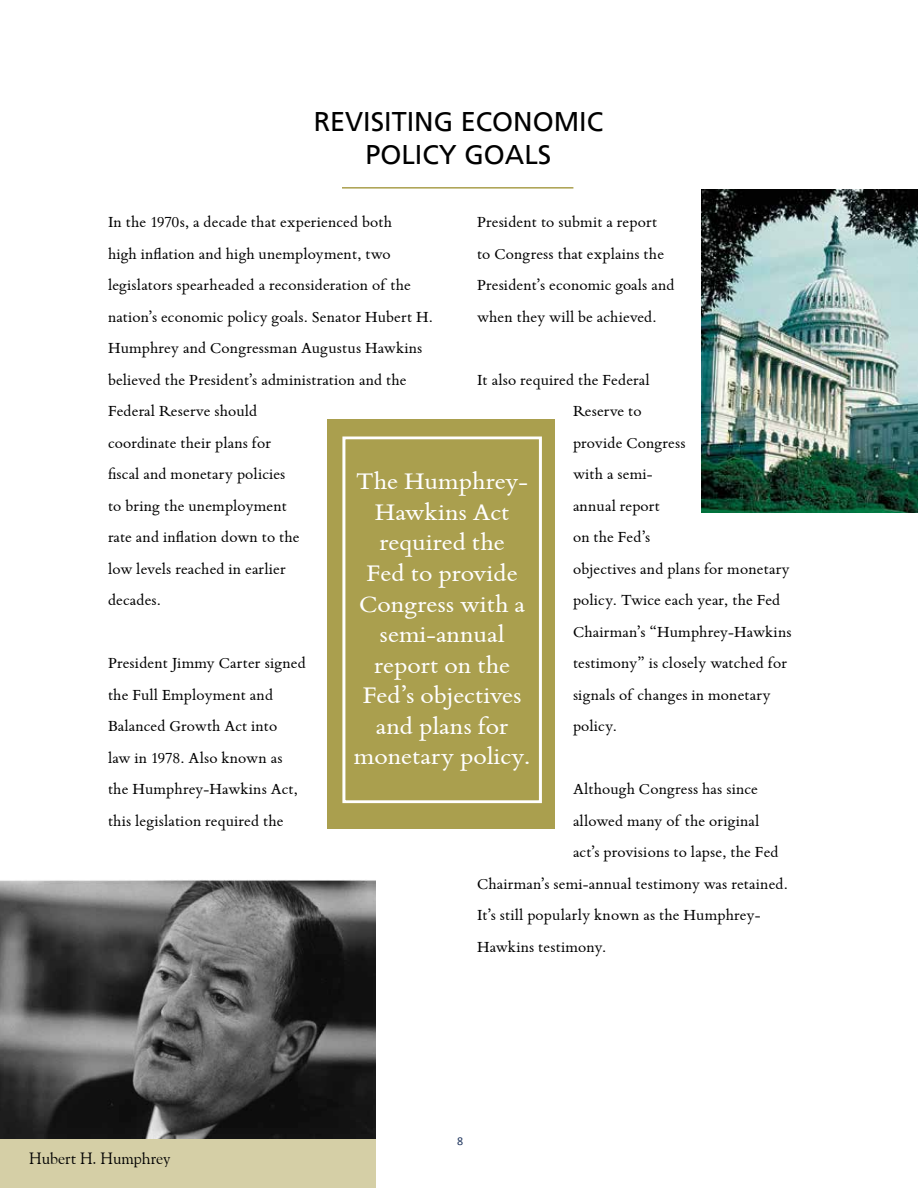
<style>
.page{position:relative;width:918px;height:1188px;background:#fff}
.page>*{position:absolute;margin:0;border:0;box-sizing:border-box;transform-origin:0 0}
.t1{font:27px/33px "Frutiger LT";color:#000;text-align:center}
.t2{font:25.5px/30.6px "Bembo";color:#fff;text-align:center;scale:1.06 1}
.t3{font:16.5px/31.5px "Bembo";letter-spacing:.01em;color:#000}
.t4{font:16.2px "Goudy Old Style BT";color:#000}
.t5{font:12px "Calibri";color:#1f355e}
</style>
<div class="page">
<div style="left:327px;top:419px;width:228px;height:409px;background:#aa9f4e"></div>
<div style="left:342px;top:436px;width:200px;height:367px;border:3px solid #fff"></div>
<hr style="left:342px;top:187px;width:231px;height:2px;background:#aa9f4e">
<img style="left:701px;top:189px;width:217px;height:324px">
<img style="left:0;top:880px;width:376px;height:260px">
<div style="left:0;top:1140px;width:376px;height:48px;background:#d5cfa6"></div>
<h1 class="t1" style="left:314px;top:105px;width:289px">REVISITING ECONOMIC<br>POLICY GOALS</h1>
<p class="t3" style="left:477px;top:207px;width:199px">President to submit a report to Congress that explains the<br>President’s economic goals and when they will be achieved.</p>
<p class="t3" style="left:108px;top:207px;width:327px">In the 1970s, a decade that experienced both<br>high inflation and high unemployment, two legislators spearheaded a reconsideration of the nation’s economic policy goals. Senator Hubert H.<br>Humphrey and Congressman Augustus Hawkins believed the President’s administration and the Federal Reserve should<br>coordinate their plans for<br>fiscal and monetary policies<br>to bring the unemployment<br>rate and inflation down to the<br>low levels reached in earlier<br>decades.</p>
<p class="t3" style="left:573px;top:364px;width:220px;text-indent:-96px">It also required the Federal<br>Reserve to<br>provide Congress<br>with a semi-<br>annual report<br>on the Fed’s<br>objectives and plans for monetary policy. Twice each year, the Fed<br>Chairman’s “Humphrey-Hawkins testimony” is closely watched for signals of changes in monetary policy.</p>
<h2 class="t2" style="left:354px;top:466px;width:168px">The Humphrey-<br>Hawkins Act required the<br>Fed to provide<br>Congress with a semi-annual report on the<br>Fed’s objectives and plans for monetary policy.</h2>
<p class="t3" style="left:108px;top:648px;width:199px">President Jimmy Carter signed the Full Employment and<br>Balanced Growth Act into<br>law in 1978. Also known as the Humphrey-Hawkins Act, this legislation required the</p>
<p class="t3" style="left:573px;top:774px;width:186px">Although Congress has since</p>
<p class="t3" style="left:573px;top:805px;width:188px">allowed many of the original</p>
<p class="t3" style="left:573px;top:837px;width:207px">act’s provisions to lapse, the Fed</p>
<p class="t3" style="left:477px;top:868px;width:313px">Chairman’s semi-annual testimony was retained.</p>
<p class="t3" style="left:477px;top:900px;width:285px">It’s still popularly known as the Humphrey-</p>
<p class="t3" style="left:477px;top:931px;width:131px">Hawkins testimony.</p>
<p class="t4" style="left:29px;top:1148px;width:143px">Hubert H. Humphrey</p>
<p class="t5" style="left:457px;top:1134px;width:8px">8</p>
</div>
